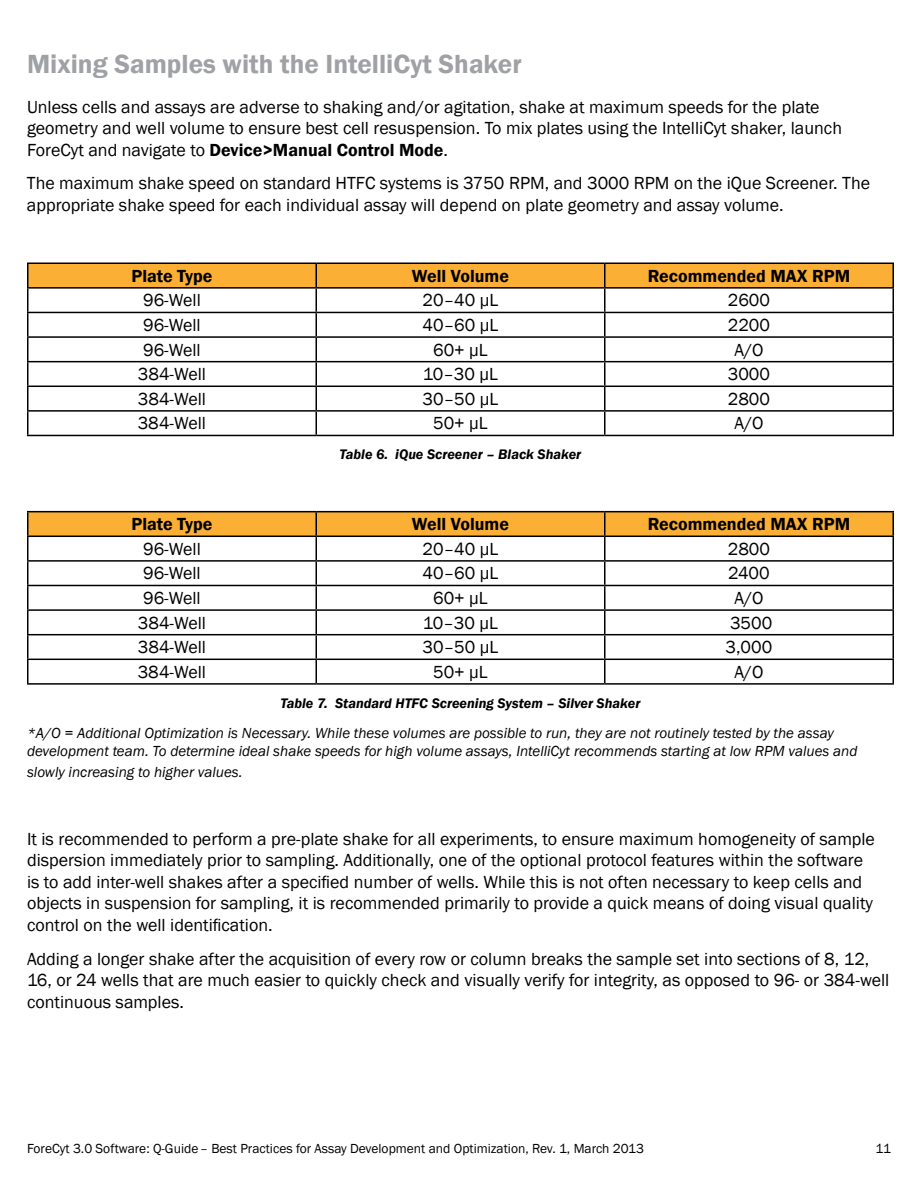
<style>
.page{position:relative;width:918px;height:1188px;background:#fff}
.page>*{position:absolute;margin:0;border:0;box-sizing:border-box;transform-origin:0 0}
.t1{font:600 27px "Franklin Gothic";color:#9fa1a4}
.t2{font:18px/21.6px "Franklin Gothic";color:#000}
.t3{font:600 18px "Franklin Gothic";color:#000}
.t4{font:italic 15px/18px "Franklin Gothic";color:#000}
.t5{font:italic 600 14.25px "Franklin Gothic";color:#000}
.t6{font:13.5px "Franklin Gothic";color:#000}
.s1{font-weight:600}
</style>
<div class="page">
<hr style="left:605px;top:312px;width:289px;height:1px;background:#000">
<hr style="left:605px;top:336px;width:289px;height:2px;background:#000">
<hr style="left:605px;top:361px;width:289px;height:1px;background:#000">
<hr style="left:605px;top:386px;width:289px;height:1px;background:#000">
<hr style="left:605px;top:410px;width:289px;height:2px;background:#000">
<hr style="left:605px;top:263px;width:289px;height:1px;background:#000">
<hr style="left:892px;top:264px;width:2px;height:23px;background:#000">
<hr style="left:605px;top:287px;width:289px;height:2px;background:#000">
<hr style="left:892px;top:289px;width:2px;height:23px;background:#000">
<hr style="left:892px;top:313px;width:2px;height:23px;background:#000">
<hr style="left:892px;top:338px;width:2px;height:23px;background:#000">
<hr style="left:892px;top:362px;width:2px;height:24px;background:#000">
<hr style="left:892px;top:387px;width:2px;height:23px;background:#000">
<svg style="left:27px;top:263px;width:866px;height:172px"></svg>
<hr style="left:892px;top:412px;width:2px;height:23px;background:#000">
<hr style="left:27px;top:435px;width:289px;height:1px;background:#000">
<hr style="left:316px;top:435px;width:289px;height:1px;background:#000">
<hr style="left:605px;top:435px;width:289px;height:1px;background:#000">
<hr style="left:605px;top:560px;width:289px;height:2px;background:#000">
<hr style="left:605px;top:585px;width:289px;height:1px;background:#000">
<hr style="left:605px;top:609px;width:289px;height:2px;background:#000">
<hr style="left:605px;top:634px;width:289px;height:1px;background:#000">
<hr style="left:605px;top:659px;width:289px;height:1px;background:#000">
<hr style="left:892px;top:537px;width:2px;height:23px;background:#000">
<hr style="left:892px;top:562px;width:2px;height:23px;background:#000">
<hr style="left:892px;top:586px;width:2px;height:23px;background:#000">
<hr style="left:892px;top:611px;width:2px;height:23px;background:#000">
<hr style="left:892px;top:635px;width:2px;height:24px;background:#000">
<hr style="left:892px;top:660px;width:2px;height:23px;background:#000">
<hr style="left:27px;top:683px;width:289px;height:2px;background:#000">
<hr style="left:316px;top:683px;width:289px;height:2px;background:#000">
<hr style="left:605px;top:683px;width:289px;height:2px;background:#000">
<hr style="left:27px;top:511px;width:289px;height:1px;background:#000">
<svg style="left:27px;top:512px;width:866px;height:171px"></svg>
<hr style="left:316px;top:511px;width:289px;height:1px;background:#000">
<hr style="left:605px;top:511px;width:289px;height:1px;background:#000">
<hr style="left:892px;top:512px;width:2px;height:24px;background:#000">
<hr style="left:27px;top:536px;width:289px;height:1px;background:#000">
<hr style="left:316px;top:536px;width:289px;height:1px;background:#000">
<hr style="left:605px;top:536px;width:289px;height:1px;background:#000">
<h1 class="t1" style="left:27px;top:47px;width:496px">Mixing Samples with the IntelliCyt Shaker</h1>
<p class="t2" style="left:27px;top:96px;width:817px">Unless cells and assays are adverse to shaking and/or agitation, shake at maximum speeds for the plate geometry and well volume to ensure best cell resuspension. To mix plates using the IntelliCyt shaker, launch<br>ForeCyt and navigate to <span class="s1">Device&gt;Manual Control Mode</span>.</p>
<p class="t2" style="left:27px;top:173px;width:845px">The maximum shake speed on standard HTFC systems is 3750 RPM, and 3000 RPM on the iQue Screener. The appropriate shake speed for each individual assay will depend on plate geometry and assay volume.</p>
<p class="t3" style="left:131px;top:265px;width:83px">Plate Type</p>
<p class="t3" style="left:412px;top:265px;width:99px">Well Volume</p>
<p class="t3" style="left:648px;top:265px;width:204px">Recommended MAX RPM</p>
<p class="t2" style="left:143px;top:290px;width:59px">96-Well</p>
<p class="t2" style="left:423px;top:290px;width:77px">20–40 µL</p>
<p class="t2" style="left:728px;top:290px;width:44px">2600</p>
<p class="t2" style="left:143px;top:315px;width:59px">96-Well</p>
<p class="t2" style="left:423px;top:315px;width:77px">40–60 µL</p>
<p class="t2" style="left:728px;top:315px;width:44px">2200</p>
<p class="t2" style="left:143px;top:339px;width:59px">96-Well</p>
<p class="t2" style="left:433px;top:339px;width:56px">60+ µL</p>
<p class="t2" style="left:734px;top:339px;width:31px">A/O</p>
<p class="t2" style="left:138px;top:364px;width:70px">384-Well</p>
<p class="t2" style="left:423px;top:364px;width:77px">10–30 µL</p>
<p class="t2" style="left:728px;top:364px;width:44px">3000</p>
<p class="t2" style="left:138px;top:388px;width:70px">384-Well</p>
<p class="t2" style="left:423px;top:388px;width:77px">30–50 µL</p>
<p class="t2" style="left:728px;top:388px;width:44px">2800</p>
<p class="t2" style="left:138px;top:413px;width:70px">384-Well</p>
<p class="t2" style="left:433px;top:413px;width:56px">50+ µL</p>
<p class="t2" style="left:734px;top:413px;width:31px">A/O</p>
<p class="t5" style="left:340px;top:445px;width:243px">Table 6. iQue Screener – Black Shaker</p>
<p class="t3" style="left:131px;top:513px;width:83px">Plate Type</p>
<p class="t3" style="left:412px;top:513px;width:99px">Well Volume</p>
<p class="t3" style="left:648px;top:513px;width:204px">Recommended MAX RPM</p>
<p class="t2" style="left:143px;top:538px;width:59px">96-Well</p>
<p class="t2" style="left:423px;top:538px;width:77px">20–40 µL</p>
<p class="t2" style="left:728px;top:538px;width:44px">2800</p>
<p class="t2" style="left:143px;top:563px;width:59px">96-Well</p>
<p class="t2" style="left:423px;top:563px;width:77px">40–60 µL</p>
<p class="t2" style="left:728px;top:563px;width:43px">2400</p>
<p class="t2" style="left:143px;top:588px;width:59px">96-Well</p>
<p class="t2" style="left:433px;top:588px;width:56px">60+ µL</p>
<p class="t2" style="left:734px;top:588px;width:31px">A/O</p>
<p class="t2" style="left:138px;top:612px;width:70px">384-Well</p>
<p class="t2" style="left:423px;top:612px;width:77px">10–30 µL</p>
<p class="t2" style="left:730px;top:612px;width:44px">3500</p>
<p class="t2" style="left:138px;top:637px;width:70px">384-Well</p>
<p class="t2" style="left:423px;top:637px;width:77px">30–50 µL</p>
<p class="t2" style="left:726px;top:637px;width:48px">3,000</p>
<p class="t2" style="left:138px;top:662px;width:70px">384-Well</p>
<p class="t2" style="left:433px;top:662px;width:56px">50+ µL</p>
<p class="t2" style="left:734px;top:662px;width:31px">A/O</p>
<p class="t5" style="left:281px;top:694px;width:361px">Table 7. Standard HTFC Screening System – Silver Shaker</p>
<p class="t4" style="left:27px;top:724px;width:832px">*A/O = Additional Optimization is Necessary. While these volumes are possible to run, they are not routinely tested by the assay development team. To determine ideal shake speeds for high volume assays, IntelliCyt recommends starting at low RPM values and</p>
<p class="t4" style="left:27px;top:764px;width:217px">slowly increasing to higher values.</p>
<p class="t2" style="left:27px;top:828px;width:850px">It is recommended to perform a pre-plate shake for all experiments, to ensure maximum homogeneity of sample dispersion immediately prior to sampling. Additionally, one of the optional protocol features within the software is to add inter-well shakes after a specified number of wells. While this is not often necessary to keep cells and objects in suspension for sampling, it is recommended primarily to provide a quick means of doing visual quality control on the well identification.</p>
<p class="t2" style="left:27px;top:948px;width:864px">Adding a longer shake after the acquisition of every row or column breaks the sample set into sections of 8, 12,<br>16, or 24 wells that are much easier to quickly check and visually verify for integrity, as opposed to 96- or 384-well continuous samples.</p>
<p class="t6" style="left:27px;top:1140px;width:619px">ForeCyt 3.0 Software: Q-Guide– Best Practices for Assay Development and Optimization, Rev. 1, March 2013</p>
<p class="t6" style="left:875px;top:1140px;width:17px">11</p>
</div>
